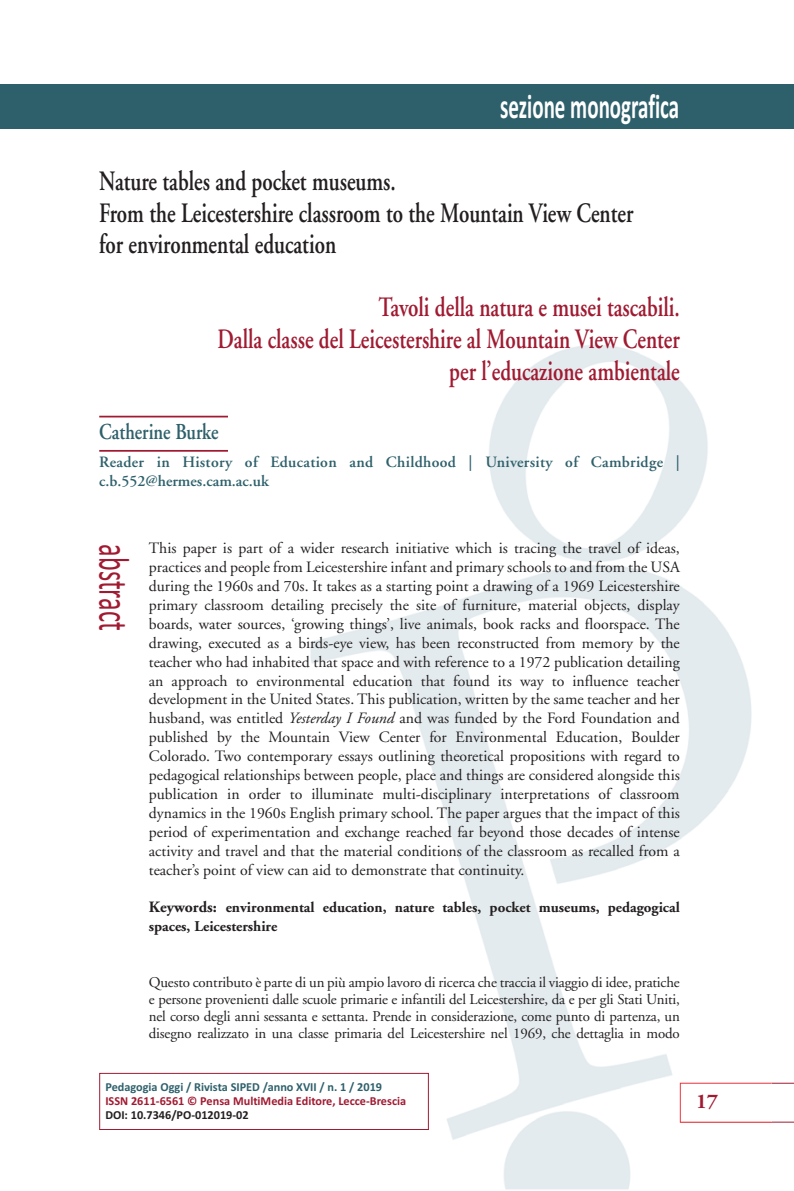
<style>
.page{position:relative;width:794px;height:1191px;background:#fff}
.page>*{position:absolute;margin:0;border:0;box-sizing:border-box;transform-origin:0 0}
.t1{font:43.75px "Calibri";color:#a01b32;scale:.6 1}
.t2{font:700 35px "Calibri";color:#fff;scale:.6 1}
.t3{font:600 28px/31.5px "Adobe Garamond";color:#231f20;scale:.75 1}
.t4{font:600 28px/31.8px "Adobe Garamond";color:#a01b32;text-align:right;scale:.75 1}
.t5{font:600 22.75px "Adobe Garamond";color:#2e606b;scale:.8 1}
.t6{font:700 21px "Adobe Garamond Pro";color:#a01b32}
.t7{font:15.75px/18.9px "Adobe Garamond";color:#231f20;text-align:justify}
.t8{font:600 15.75px/19.2px "Adobe Garamond";letter-spacing:.02em;color:#2e606b}
.t9{font:14.88px/17.2px "Adobe Garamond";letter-spacing:-.01em;color:#231f20;text-align:justify}
.t10{font:700 14.88px/18.2px "Adobe Garamond";color:#231f20}
.t11{font:700 12.25px "Calibri";color:#a01b32}
.t12{font:700 12.25px "Calibri";color:#2e606b}
.t13{font:700 12.25px "Calibri";color:#231f20}
.s1{font-style:italic}
.s2{font-size:15.75px}
</style>
<div class="page">
<svg style="left:771px;top:1082px;width:23px;height:40px"></svg>
<img style="left:310px;top:345px;width:461px;height:844px">
<img style="left:680px;top:1082px;width:91px;height:40px">
<div style="left:99px;top:1073px;width:330px;height:57px;border:1px solid #a01b32"></div>
<div style="left:0;top:84px;width:794px;height:45px;background:#2e606b"></div>
<hr style="left:99px;top:416px;width:129px;height:1px;background:#a01b32">
<hr style="left:99px;top:450px;width:129px;height:2px;background:#a01b32">
<h2 class="t2" style="left:500px;top:85px;width:300px">sezione monografica</h2>
<h3 class="t3" style="left:99px;top:168px;width:714px">Nature tables and pocket museums.<br>From the Leicestershire classroom to the Mountain View Center for environmental education</h3>
<h3 class="t4" style="left:218px;top:294px;width:618px">Tavoli della natura e musei tascabili.<br>Dalla classe del Leicestershire al Mountain View Center per l’educazione ambientale</h3>
<h3 class="t5" style="left:99px;top:422px;width:151px">Catherine Burke</h3>
<p class="t8" style="left:99px;top:453px;width:582px">Reader in History of Education and Childhood | University of Cambridge | c.b.552@hermes.cam.ac.uk</p>
<h1 class="t1" style="left:140px;top:544px;width:145px;rotate:90deg">abstract</h1>
<p class="t7" style="left:149px;top:540px;width:532px">This paper is part of a wider research initiative which is tracing the travel of ideas, practices and people from Leicestershire infant and primary schools to and from the USA during the 1960s and 70s. It takes as a starting point a drawing of a 1969 Leicestershire primary classroom detailing precisely the site of furniture, material objects, display boards, water sources, ‘growing things’, live animals, book racks and floorspace. The drawing, executed as a birds-eye view, has been reconstructed from memory by the teacher who had inhabited that space and with reference to a 1972 publication detailing an approach to environmental education that found its way to influence teacher development in the United States. This publication, written by the same teacher and her husband, was entitled <span class="s1">Yesterday I Found</span> and was funded by the Ford Foundation and published by the Mountain View Center for Environmental Education, Boulder Colorado. Two contemporary essays outlining theoretical propositions with regard to pedagogical relationships between people, place and things are considered alongside this publication in order to illuminate multi-disciplinary interpretations of classroom dynamics in the 1960s English primary school. The paper argues that the impact of this period of experimentation and exchange reached far beyond those decades of intense activity and travel and that the material conditions of the classroom as recalled from a teacher’s point of view can aid to demonstrate that continuity.</p>
<p class="t10" style="left:149px;top:900px;width:532px"><span class="s2">Keywords:</span> environmental education, nature tables, pocket museums, pedagogical spaces, Leicestershire</p>
<p class="t9" style="left:149px;top:974px;width:532px">Questo contributo è parte di un più ampio lavoro di ricerca che traccia il viaggio di idee, pratiche e persone provenienti dalle scuole primarie e infantili del Leicestershire, da e per gli Stati Uniti, nel corso degli anni sessanta e settanta. Prende in considerazione, come punto di partenza, un disegno realizzato in una classe primaria del Leicestershire nel 1969, che dettaglia in modo</p>
<p class="t12" style="left:105px;top:1079px;width:278px">Pedagogia Oggi / Rivista SIPED /anno XVII / n. 1 / 2019</p>
<p class="t11" style="left:105px;top:1093px;width:302px">ISSN 2611-6561 © Pensa MultiMedia Editore, Lecce-Brescia</p>
<p class="t13" style="left:105px;top:1107px;width:145px">DOI: 10.7346/PO-012019-02</p>
<h3 class="t6" style="left:696px;top:1093px;width:23px">17</h3>
</div>
